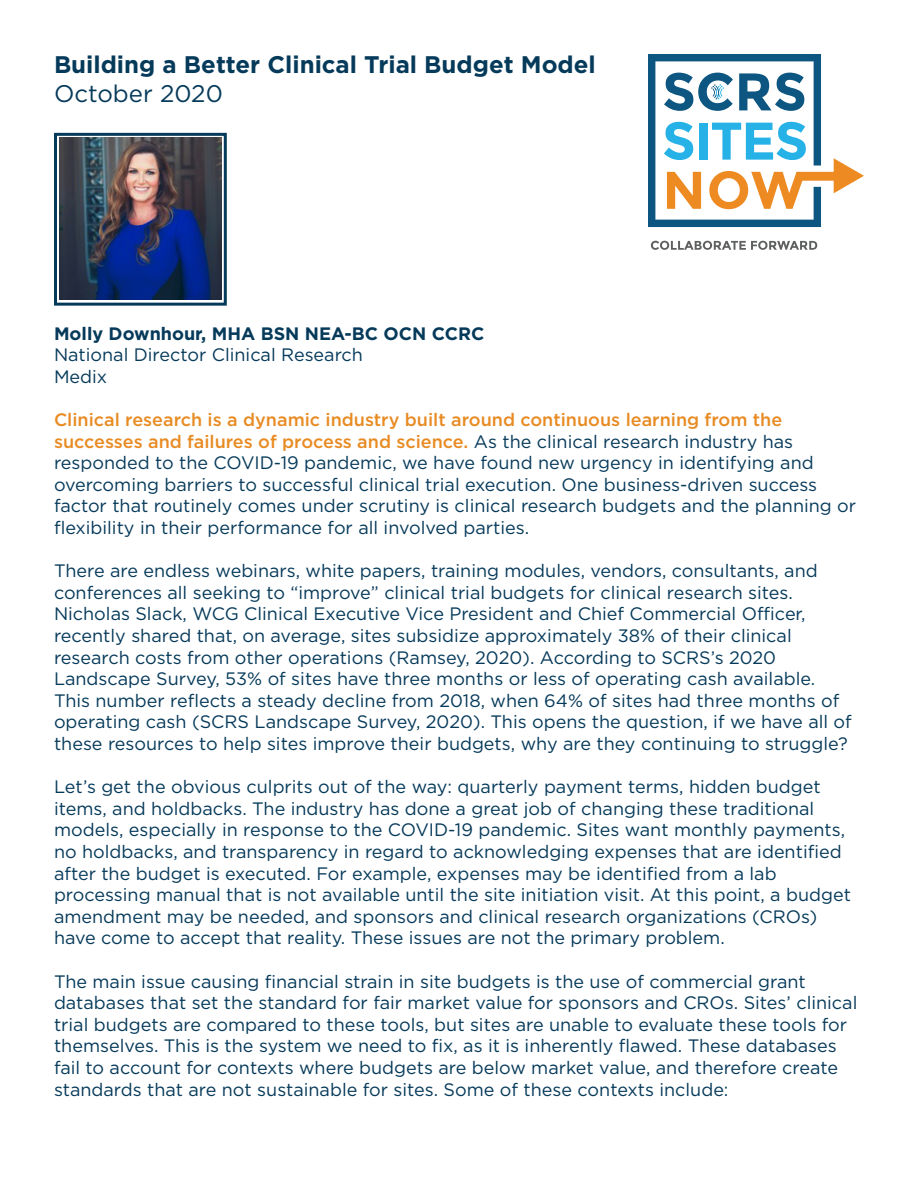
<style>
.page{position:relative;width:918px;height:1188px;background:#fff}
.page>*{position:absolute;margin:0;border:0;box-sizing:border-box;transform-origin:0 0}
.t1{font:700 24px/28.8px "Gotham";color:#063a5a}
.t2{font:18px/21.6px "Gotham";color:#063a5a}
.t3{font:700 18px "Gotham";color:#063a5a}
.s1{font-weight:400}
.s2{font-weight:500;color:#e88b23}
</style>
<div class="page">
<svg style="left:651px;top:241px;width:166px;height:9px"></svg>
<svg style="left:648px;top:54px;width:216px;height:173px"></svg>
<img style="left:59px;top:137px;width:162px;height:162px">
<div style="left:54px;top:133px;width:173px;height:173px;border:3px solid #063a5a"></div>
<p class="t1" style="left:54px;top:50px;width:543px">Building a Better Clinical Trial Budget Model<br><span class="s1">October 2020</span></p>
<p class="t3" style="left:54px;top:322px;width:432px">Molly Downhour, MHA BSN NEA-BC OCN CCRC</p>
<p class="t2" style="left:54px;top:344px;width:310px">National Director Clinical Research</p>
<p class="t2" style="left:54px;top:366px;width:55px">Medix</p>
<p class="t2" style="left:54px;top:409px;width:804px"><span class="s2">Clinical research is a dynamic industry built around continuous learning from the successes and failures of process and science.</span> As the clinical research industry has responded to the COVID-19 pandemic, we have found new urgency in identifying and overcoming barriers to successful clinical trial execution. One business-driven success factor that routinely comes under scrutiny is clinical research budgets and the planning or flexibility in their performance for all involved parties.</p>
<p class="t2" style="left:54px;top:560px;width:799px">There are endless webinars, white papers, training modules, vendors, consultants, and conferences all seeking to “improve” clinical trial budgets for clinical research sites.<br>Nicholas Slack, WCG Clinical Executive Vice President and Chief Commercial Officer, recently shared that, on average, sites subsidize approximately 38% of their clinical research costs from other operations (Ramsey, 2020). According to SCRS’s 2020<br>Landscape Survey, 53% of sites have three months or less of operating cash available.<br>This number reflects a steady decline from 2018, when 64% of sites had three months of operating cash (SCRS Landscape Survey, 2020). This opens the question, if we have all of these resources to help sites improve their budgets, why are they continuing to struggle?</p>
<p class="t2" style="left:54px;top:776px;width:798px">Let’s get the obvious culprits out of the way: quarterly payment terms, hidden budget items, and holdbacks. The industry has done a great job of changing these traditional models, especially in response to the COVID-19 pandemic. Sites want monthly payments, no holdbacks, and transparency in regard to acknowledging expenses that are identified after the budget is executed. For example, expenses may be identified from a lab processing manual that is not available until the site initiation visit. At this point, a budget amendment may be needed, and sponsors and clinical research organizations (CROs) have come to accept that reality. These issues are not the primary problem.</p>
<p class="t2" style="left:54px;top:970px;width:805px">The main issue causing financial strain in site budgets is the use of commercial grant databases that set the standard for fair market value for sponsors and CROs. Sites’ clinical trial budgets are compared to these tools, but sites are unable to evaluate these tools for themselves. This is the system we need to fix, as it is inherently flawed. These databases fail to account for contexts where budgets are below market value, and therefore create standards that are not sustainable for sites. Some of these contexts include:</p>
</div>
